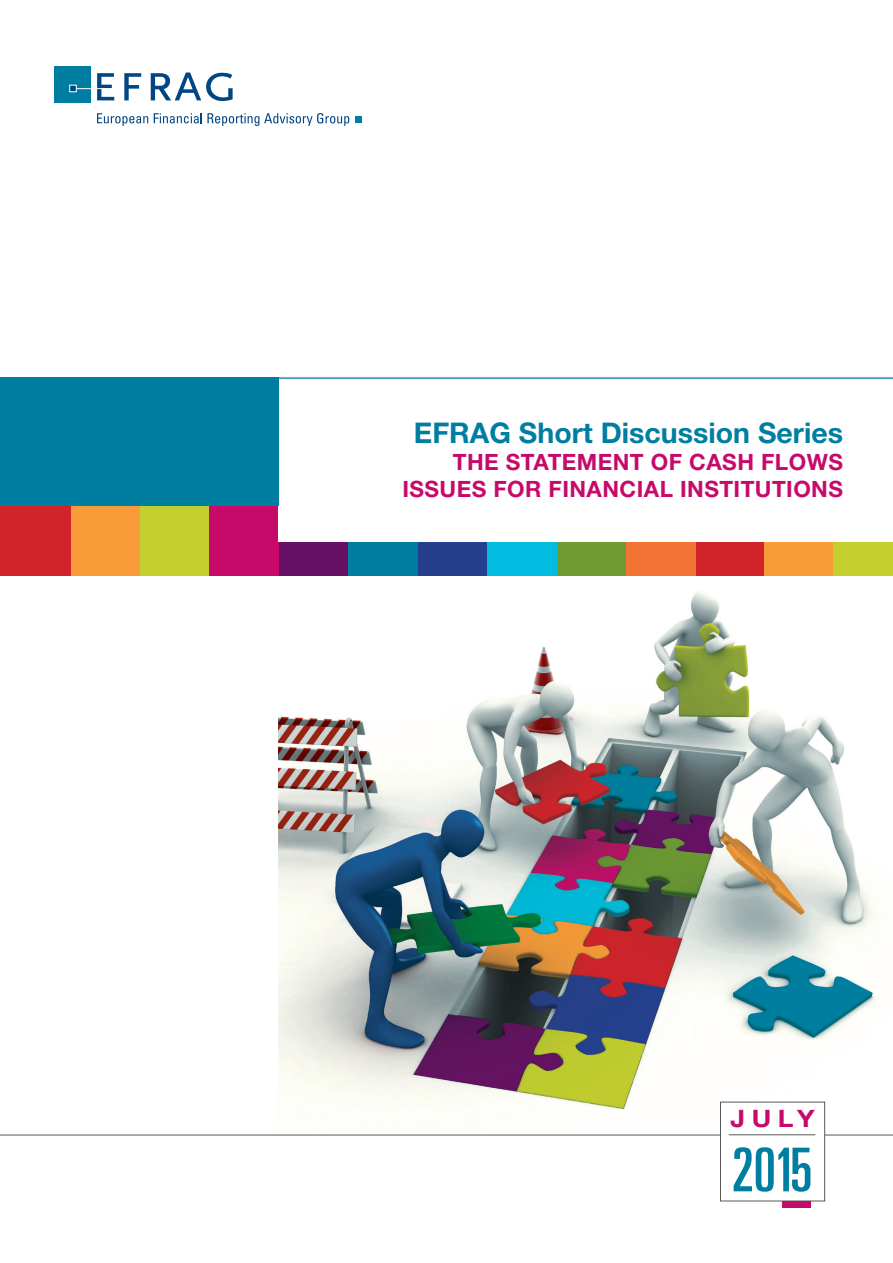
<style>
.page{position:relative;width:893px;height:1263px;background:#fff}
.page>*{position:absolute;margin:0;border:0;box-sizing:border-box;transform-origin:0 0}
.t1{font:ultra-condensed 60.45px "Univers LT Std";color:#007ea2}
.t2{font:700 28.5px "Helvetica Neue LT Std";color:#007ea2}
.t3{font:700 24px "Helvetica Neue LT Std";color:#c70a6a;scale:1.1 1}
.t4{font:700 22.5px "Helvetica Neue LT Std";letter-spacing:.02em;color:#c70a6a}
</style>
<div class="page">
<img style="left:279px;top:575px;width:614px;height:560px">
<hr style="left:0;top:1135px;width:893px;height:1px;background:#57585a">
<div style="left:720px;top:1102px;width:105px;height:99px;background:#fff;border:1px solid #57585a"></div>
<div style="left:782px;top:1201px;width:29px;height:6px;background:#c70a6a"></div>
<div style="left:71px;top:506px;width:69px;height:69px;background:#f89b38"></div>
<div style="left:140px;top:506px;width:70px;height:69px;background:#c3cf2f"></div>
<div style="left:210px;top:506px;width:69px;height:69px;background:#c70a6a"></div>
<div style="left:279px;top:506px;width:70px;height:69px;background:#651065"></div>
<div style="left:348px;top:506px;width:70px;height:69px;background:#007ea2"></div>
<div style="left:418px;top:506px;width:70px;height:69px;background:#253f8e"></div>
<div style="left:488px;top:506px;width:69px;height:69px;background:#02bbe1"></div>
<div style="left:557px;top:506px;width:70px;height:69px;background:#6f9a32"></div>
<div style="left:627px;top:506px;width:69px;height:69px;background:#f37335"></div>
<div style="left:696px;top:506px;width:70px;height:69px;background:#d1232a"></div>
<div style="left:764px;top:506px;width:70px;height:69px;background:#f89b38"></div>
<div style="left:834px;top:506px;width:59px;height:69px;background:#c3cf2f"></div>
<div style="left:0;top:506px;width:71px;height:69px;background:#d1232a"></div>
<div style="left:279px;top:378px;width:614px;height:163px;background:#fff"></div>
<hr style="left:729px;top:1134px;width:86px;height:1px;background:#57585a">
<hr style="left:0;top:377px;width:893px;height:2px;background:#d1d2d4">
<div style="left:0;top:378px;width:279px;height:128px;background:#007ea2"></div>
<hr style="left:0;top:378px;width:893px;height:1px;background:#007ea2">
<svg style="left:97px;top:73px;width:17px;height:27px"></svg>
<svg style="left:124px;top:73px;width:17px;height:27px"></svg>
<svg style="left:151px;top:73px;width:82px;height:28px"></svg>
<svg style="left:97px;top:113px;width:51px;height:13px"></svg>
<svg style="left:154px;top:113px;width:195px;height:13px"></svg>
<div style="left:355px;top:117px;width:7px;height:6px;background:#007ea2"></div>
<div style="left:54px;top:66px;width:37px;height:36px;background:#007ea2"></div>
<div style="left:70px;top:85px;width:6px;height:7px;background:#004684"></div>
<div style="left:69px;top:85px;width:8px;height:7px;border:1px solid #fff"></div>
<hr style="left:76px;top:88px;width:38px;height:1px;background:#fff">
<p class="t2" style="left:414px;top:415px;width:431px">EFRAG Short Discussion Series</p>
<p class="t4" style="left:453px;top:448px;width:392px">THE STATEMENT OF CASH FLOWS</p>
<p class="t4" style="left:402px;top:475px;width:442px">ISSUES FOR FINANCIAL INSTITUTIONS</p>
<p class="t3" style="left:730px;top:1104px;width:78px">JULY</p>
<p class="t1" style="left:732px;top:1135px;width:82px">2015</p>
</div>
